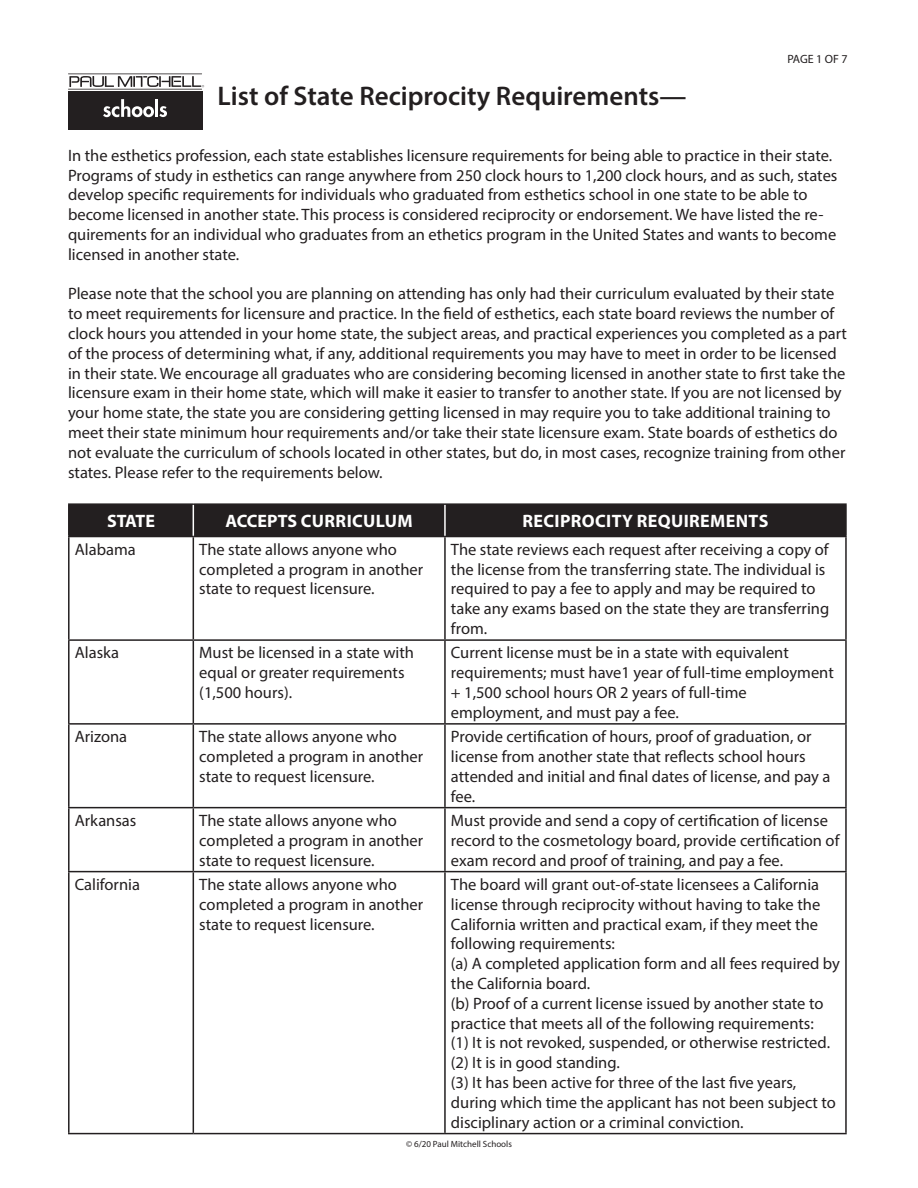
<style>
.page{position:relative;width:918px;height:1188px;background:#fff}
.page>*{position:absolute;margin:0;border:0;box-sizing:border-box;transform-origin:0 0}
.t1{font:600 27px "Myriad Pro";color:#231f20}
.t2{font:700 18px "Myriad Pro";letter-spacing:.02em;color:#fff}
.t3{font:16.5px/19.8px "Myriad Pro";color:#231f20}
.t4{font:12px "Myriad Pro";letter-spacing:-.01em;color:#231f20}
.t5{font:9px "Myriad Pro";color:#231f20}
</style>
<div class="page">
<div style="left:68px;top:91px;width:134px;height:38px;background:#231f20"></div>
<hr style="left:68px;top:74px;width:134px;height:1px;background:#231f20">
<hr style="left:68px;top:89px;width:134px;height:1px;background:#231f20">
<svg style="left:69px;top:76px;width:135px;height:11px"></svg>
<svg style="left:103px;top:99px;width:64px;height:18px"></svg>
<div style="left:70px;top:505px;width:775px;height:31px;background:#231f20"></div>
<hr style="left:68px;top:537px;width:2px;height:102px;background:#231f20">
<hr style="left:193px;top:537px;width:1px;height:102px;background:#231f20">
<hr style="left:444px;top:537px;width:2px;height:102px;background:#231f20">
<hr style="left:845px;top:537px;width:2px;height:102px;background:#231f20">
<hr style="left:68px;top:639px;width:125px;height:2px;background:#231f20">
<hr style="left:68px;top:641px;width:2px;height:82px;background:#231f20">
<hr style="left:193px;top:639px;width:252px;height:2px;background:#231f20">
<hr style="left:193px;top:641px;width:1px;height:82px;background:#231f20">
<hr style="left:445px;top:639px;width:402px;height:2px;background:#231f20">
<hr style="left:444px;top:641px;width:2px;height:82px;background:#231f20">
<hr style="left:845px;top:641px;width:2px;height:82px;background:#231f20">
<hr style="left:68px;top:723px;width:125px;height:2px;background:#231f20">
<hr style="left:68px;top:725px;width:2px;height:82px;background:#231f20">
<hr style="left:193px;top:723px;width:252px;height:2px;background:#231f20">
<hr style="left:193px;top:725px;width:1px;height:82px;background:#231f20">
<hr style="left:445px;top:723px;width:402px;height:2px;background:#231f20">
<hr style="left:444px;top:725px;width:2px;height:82px;background:#231f20">
<hr style="left:845px;top:725px;width:2px;height:82px;background:#231f20">
<hr style="left:68px;top:807px;width:125px;height:1px;background:#231f20">
<hr style="left:68px;top:808px;width:2px;height:63px;background:#231f20">
<hr style="left:193px;top:807px;width:252px;height:1px;background:#231f20">
<hr style="left:193px;top:808px;width:1px;height:63px;background:#231f20">
<hr style="left:445px;top:807px;width:402px;height:1px;background:#231f20">
<hr style="left:444px;top:808px;width:2px;height:63px;background:#231f20">
<hr style="left:845px;top:808px;width:2px;height:63px;background:#231f20">
<hr style="left:68px;top:871px;width:125px;height:1px;background:#231f20">
<hr style="left:68px;top:872px;width:2px;height:261px;background:#231f20">
<hr style="left:193px;top:871px;width:252px;height:1px;background:#231f20">
<hr style="left:193px;top:872px;width:1px;height:261px;background:#231f20">
<hr style="left:445px;top:871px;width:402px;height:1px;background:#231f20">
<hr style="left:444px;top:872px;width:2px;height:261px;background:#231f20">
<hr style="left:845px;top:872px;width:2px;height:261px;background:#231f20">
<hr style="left:68px;top:503px;width:125px;height:2px;background:#231f20">
<hr style="left:68px;top:505px;width:2px;height:31px;background:#231f20">
<hr style="left:193px;top:503px;width:252px;height:2px;background:#231f20">
<hr style="left:445px;top:503px;width:402px;height:2px;background:#231f20">
<hr style="left:845px;top:505px;width:2px;height:31px;background:#231f20">
<hr style="left:68px;top:536px;width:125px;height:1px;background:#231f20">
<hr style="left:193px;top:536px;width:252px;height:1px;background:#231f20">
<hr style="left:445px;top:536px;width:402px;height:1px;background:#231f20">
<hr style="left:193px;top:505px;width:1px;height:31px;background:#fff">
<hr style="left:444px;top:505px;width:2px;height:31px;background:#fff">
<hr style="left:68px;top:1133px;width:125px;height:1px;background:#231f20">
<hr style="left:193px;top:1133px;width:252px;height:1px;background:#231f20">
<hr style="left:445px;top:1133px;width:402px;height:1px;background:#231f20">
<p class="t1" style="left:218px;top:79px;width:470px">List of State Reciprocity Requirements—</p>
<p class="t4" style="left:788px;top:52px;width:62px">PAGE 1 OF 7</p>
<p class="t3" style="left:68px;top:145px;width:771px">In the esthetics profession, each state establishes licensure requirements for being able to practice in their state.<br>Programs of study in esthetics can range anywhere from 250 clock hours to 1,200 clock hours, and as such, states develop specific requirements for individuals who graduated from esthetics school in one state to be able to become licensed in another state. This process is considered reciprocity or endorsement. We have listed the re&shy;quirements for an individual who graduates from an ethetics program in the United States and wants to become licensed in another state.</p>
<p class="t3" style="left:68px;top:284px;width:780px">Please note that the school you are planning on attending has only had their curriculum evaluated by their state to meet requirements for licensure and practice. In the field of esthetics, each state board reviews the number of clock hours you attended in your home state, the subject areas, and practical experiences you completed as a part of the process of determining what, if any, additional requirements you may have to meet in order to be licensed in their state. We encourage all graduates who are considering becoming licensed in another state to first take the licensure exam in their home state, which will make it easier to transfer to another state. If you are not licensed by your home state, the state you are considering getting licensed in may require you to take additional training to meet their state minimum hour requirements and/or take their state licensure exam. State boards of esthetics do not evaluate the curriculum of schools located in other states, but do, in most cases, recognize training from other states. Please refer to the requirements below.</p>
<p class="t2" style="left:107px;top:509px;width:50px">STATE</p>
<p class="t2" style="left:225px;top:509px;width:189px">ACCEPTS CURRICULUM</p>
<p class="t2" style="left:523px;top:509px;width:247px">RECIPROCITY REQUIREMENTS</p>
<p class="t3" style="left:75px;top:539px;width:62px">Alabama</p>
<p class="t3" style="left:199px;top:539px;width:199px">The state allows anyone who</p>
<p class="t3" style="left:199px;top:559px;width:225px">completed a program in another state to request licensure.</p>
<p class="t3" style="left:451px;top:539px;width:380px">The state reviews each request after receiving a copy of the license from the transferring state. The individual is required to pay a fee to apply and may be required to take any exams based on the state they are transferring from.</p>
<p class="t3" style="left:75px;top:643px;width:46px">Alaska</p>
<p class="t3" style="left:199px;top:643px;width:216px">Must be licensed in a state with equal or greater requirements (1,500 hours).</p>
<p class="t3" style="left:451px;top:643px;width:339px">Current license must be in a state with equivalent</p>
<p class="t3" style="left:451px;top:663px;width:384px">requirements; must have1 year of full-time employment + 1,500 school hours OR 2 years of full-time</p>
<p class="t3" style="left:451px;top:702px;width:230px">employment, and must pay a fee.</p>
<p class="t3" style="left:75px;top:727px;width:54px">Arizona</p>
<p class="t3" style="left:199px;top:727px;width:199px">The state allows anyone who</p>
<p class="t3" style="left:199px;top:746px;width:225px">completed a program in another state to request licensure.</p>
<p class="t3" style="left:75px;top:810px;width:63px">Arkansas</p>
<p class="t3" style="left:199px;top:810px;width:199px">The state allows anyone who</p>
<p class="t3" style="left:199px;top:830px;width:225px">completed a program in another state to request licensure.</p>
<p class="t3" style="left:75px;top:874px;width:67px">California</p>
<p class="t3" style="left:199px;top:874px;width:199px">The state allows anyone who</p>
<p class="t3" style="left:199px;top:894px;width:225px">completed a program in another state to request licensure.</p>
<p class="t3" style="left:451px;top:727px;width:381px">Provide certification of hours, proof of graduation, or license from another state that reflects school hours attended and initial and final dates of license, and pay a fee.</p>
<p class="t3" style="left:451px;top:810px;width:390px">Must provide and send a copy of certification of license record to the cosmetology board, provide certification of exam record and proof of training, and pay a fee.</p>
<p class="t3" style="left:451px;top:874px;width:371px">The board will grant out-of-state licensees a California license through reciprocity without having to take the California written and practical exam, if they meet the following requirements:</p>
<p class="t3" style="left:451px;top:953px;width:390px">(a) A completed application form and all fees required by the California board.</p>
<p class="t3" style="left:451px;top:993px;width:374px">(b) Proof of a current license issued by another state to practice that meets all of the following requirements:</p>
<p class="t3" style="left:451px;top:1033px;width:381px">(1) It is not revoked, suspended, or otherwise restricted.</p>
<p class="t3" style="left:451px;top:1052px;width:170px">(2) It is in good standing.</p>
<p class="t3" style="left:451px;top:1072px;width:387px">(3) It has been active for three of the last five years, during which time the applicant has not been subject to disciplinary action or a criminal conviction.</p>
<p class="t5" style="left:406px;top:1139px;width:107px">© 6/20 Paul Mitchell Schools</p>
</div>
